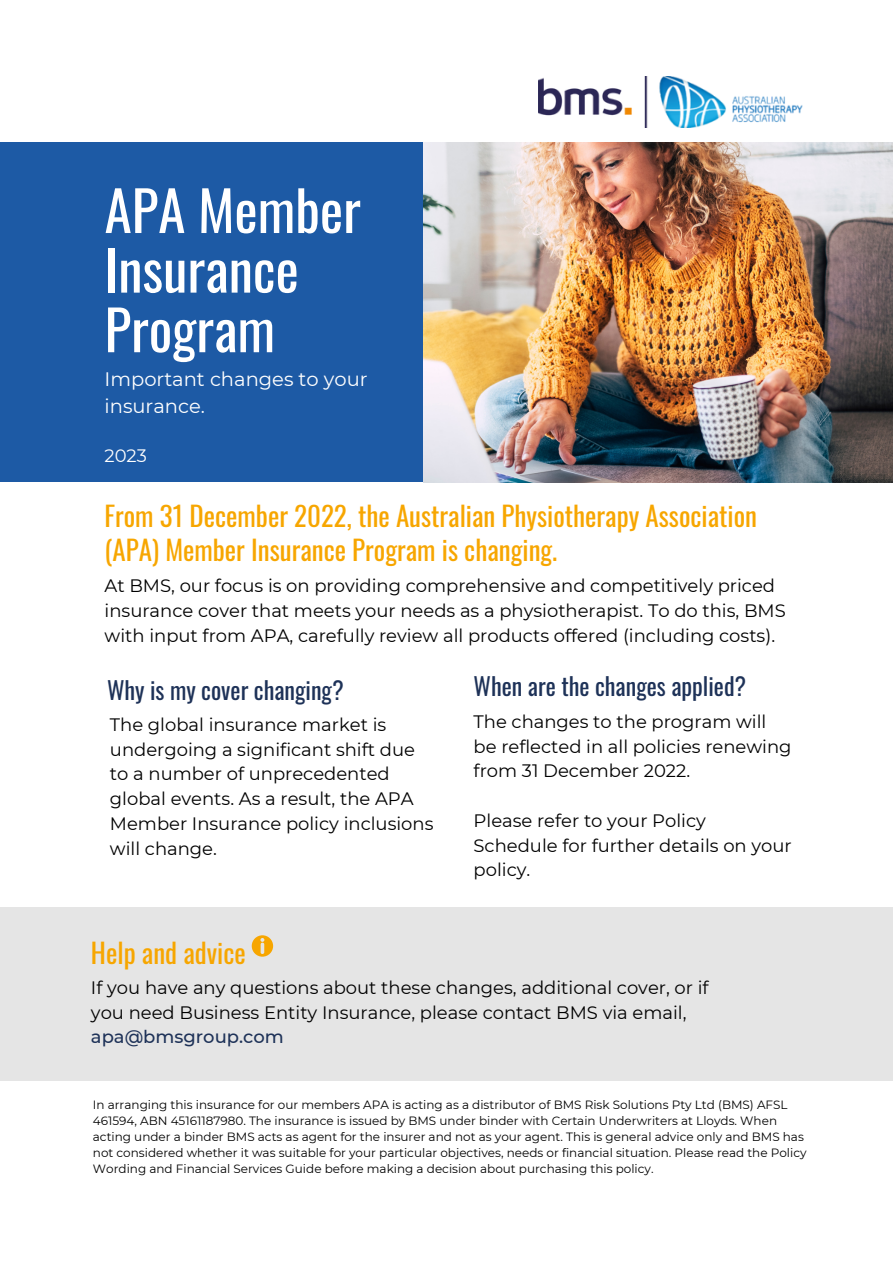
<style>
.page{position:relative;width:893px;height:1264px;background:#fff}
.page>*{position:absolute;margin:0;border:0;box-sizing:border-box;transform-origin:0 0}
.t1{font:55.2px/59.6px "Oswald";color:#fff}
.t2{font:27px/33.8px "Oswald";color:#f7a600}
.t3{font:24px "Oswald";color:#1e3258}
.t4{font:19.5px/27px "Montserrat";color:#fff}
.t5{font:18px/24.8px "Montserrat";color:#000}
.t6{font:500 18px "Montserrat";color:#1e3258}
.t7{font:18px "Montserrat";color:#fff}
.t8{font:12px/16px "Montserrat";color:#000}
</style>
<div class="page">
<div style="left:0;top:142px;width:689px;height:340px;background:#1d5aa5"></div>
<img style="left:538px;top:76px;width:264px;height:52px">
<img style="left:423px;top:142px;width:469px;height:340px">
<div style="left:0;top:907px;width:892px;height:173px;background:#e5e5e5"></div>
<svg style="left:252px;top:935px;width:21px;height:21px"></svg>
<h1 class="t1" style="left:105px;top:178px;width:258px">APA Member<br>Insurance<br>Program</h1>
<p class="t4" style="left:105px;top:366px;width:264px">Important changes to your insurance.</p>
<p class="t7" style="left:105px;top:444px;width:44px">2023</p>
<h2 class="t2" style="left:105px;top:498px;width:654px">From 31 December 2022, the Australian Physiotherapy Association (APA) Member Insurance Program is changing.</h2>
<p class="t5" style="left:105px;top:573px;width:682px">At BMS, our focus is on providing comprehensive and competitively priced insurance cover that meets your needs as a physiotherapist. To do this, BMS with input from APA, carefully review all products offered (including costs).</p>
<h3 class="t3" style="left:473px;top:667px;width:274px">When are the changes applied?</h3>
<p class="t5" style="left:473px;top:709px;width:319px">The changes to the program will be reflected in all policies renewing from 31 December 2022.</p>
<p class="t5" style="left:473px;top:808px;width:319px">Please refer to your Policy<br>Schedule for further details on your policy.</p>
<h3 class="t3" style="left:107px;top:671px;width:238px">Why is my cover changing?</h3>
<p class="t5" style="left:110px;top:712px;width:325px">The global insurance market is undergoing a significant shift due to a number of unprecedented global events. As a result, the APA<br>Member Insurance policy inclusions will change.</p>
<h2 class="t2" style="left:91px;top:934px;width:156px">Help and advice</h2>
<p class="t5" style="left:91px;top:975px;width:619px">If you have any questions about these changes, additional cover, or if you need Business Entity Insurance, please contact BMS via email,</p>
<p class="t6" style="left:91px;top:1025px;width:194px">apa@bmsgroup.com</p>
<p class="t8" style="left:93px;top:1096px;width:715px">In arranging this insurance for our members APA is acting as a distributor of BMS Risk Solutions Pty Ltd (BMS) AFSL 461594, ABN 45161187980. The insurance is issued by BMS under binder with Certain Underwriters at Lloyds. When acting under a binder BMS acts as agent for the insurer and not as your agent. This is general advice only and BMS has not considered whether it was suitable for your particular objectives, needs or financial situation. Please read the Policy Wording and Financial Services Guide before making a decision about purchasing this policy.</p>
</div>
